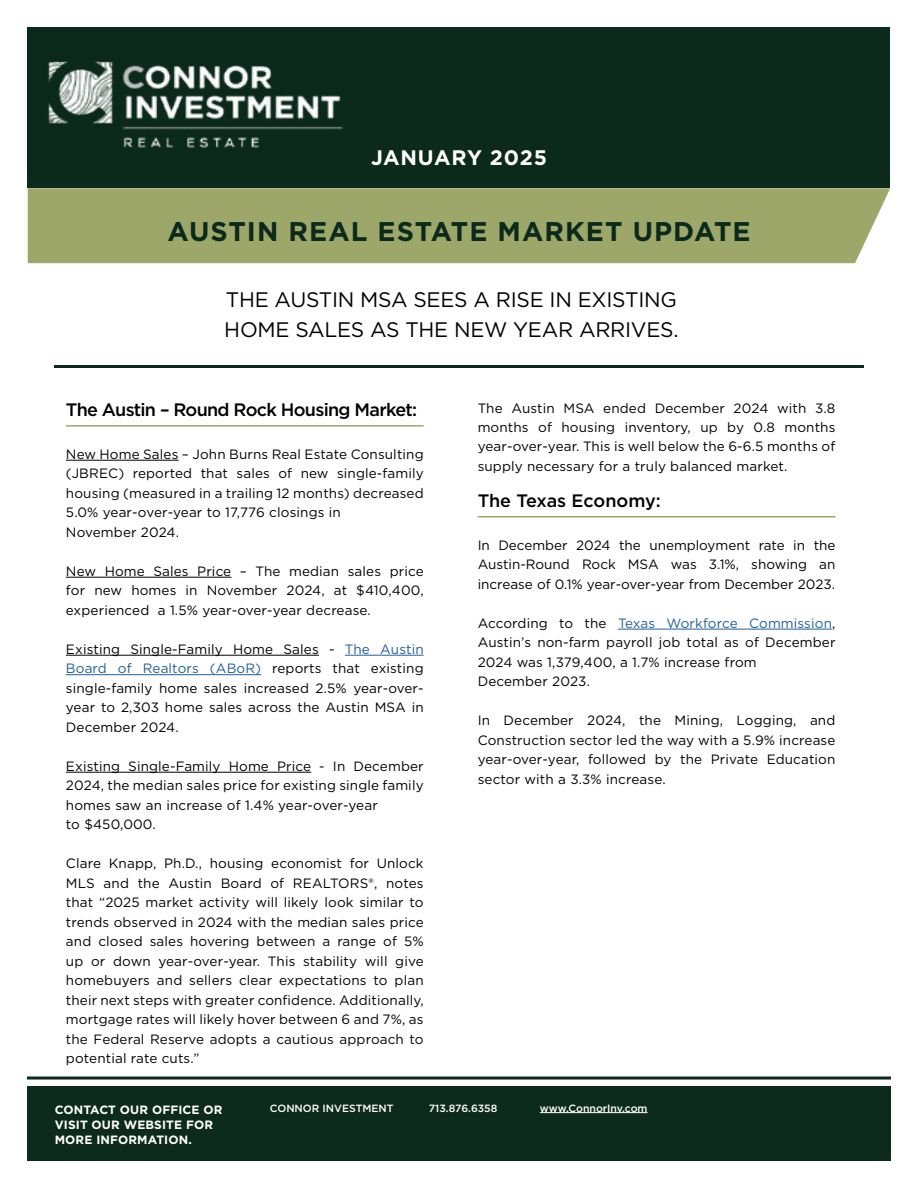
<style>
.page{position:relative;width:918px;height:1188px;background:#fff}
.page>*{position:absolute;margin:0;border:0;box-sizing:border-box;transform-origin:0 0}
.t1{font:700 27px "Gotham";letter-spacing:.04em;color:#0b2a1c}
.t2{font:21px/30px "Gotham";letter-spacing:-.015em;color:#000}
.t3{font:700 21px "Gotham";letter-spacing:.04em;color:#fff}
.t4{font:500 18px "Gotham";letter-spacing:-.04em;color:#000}
.t5{font:500 18px "Gotham";letter-spacing:-.01em;color:#000}
.t6{font:13.5px/19.5px "Gotham";letter-spacing:.01em;color:#000;text-align:justify}
.t7{font:700 12px/15px "Gotham";letter-spacing:.01em;color:#fff}
.t8{font:500 10.5px "Gotham";color:#fff}
.s1{color:#215e9e}
</style>
<div class="page">
<div style="left:28px;top:188px;width:862px;height:75px;background:#9da769"></div>
<div style="left:28px;top:28px;width:862px;height:160px;background:#0b2a1c"></div>
<hr style="left:66px;top:460px;width:113px;height:1px;background:#000">
<hr style="left:66px;top:577px;width:165px;height:1px;background:#000">
<hr style="left:66px;top:655px;width:253px;height:1px;background:#000">
<hr style="left:345px;top:655px;width:79px;height:1px;background:#215e9e">
<hr style="left:66px;top:674px;width:195px;height:1px;background:#215e9e">
<hr style="left:66px;top:772px;width:245px;height:1px;background:#000">
<hr style="left:66px;top:425px;width:358px;height:2px;background:#9da769">
<hr style="left:618px;top:629px;width:214px;height:1px;background:#215e9e">
<hr style="left:478px;top:516px;width:357px;height:2px;background:#9da769">
<hr style="left:54px;top:365px;width:810px;height:3px;background:#0b2a1c">
<hr style="left:27px;top:1077px;width:864px;height:3px;background:#0b2a1c">
<div style="left:27px;top:1086px;width:864px;height:75px;background:#0c2b1c"></div>
<hr style="left:540px;top:1112px;width:108px;height:1px;background:#fff">
<img style="left:48px;top:61px;width:295px;height:87px">
<h2 class="t3" style="left:371px;top:144px;width:177px">JANUARY 2025</h2>
<h1 class="t1" style="left:167px;top:214px;width:585px">AUSTIN REAL ESTATE MARKET UPDATE</h1>
<h2 class="t2" style="left:224px;top:284px;width:456px">THE AUSTIN MSA SEES A RISE IN EXISTING<br>HOME SALES AS THE NEW YEAR ARRIVES.</h2>
<h3 class="t4" style="left:66px;top:398px;width:353px">The Austin – Round Rock Housing Market:</h3>
<p class="t6" style="left:66px;top:444px;width:359px;text-align:left">New Home Sales – John Burns Real Estate Consulting (JBREC) reported that sales of new single-family housing (measured in a trailing 12 months) decreased 5.0% year-over-year to 17,776 closings in<br>November 2024.</p>
<p class="t6" style="left:66px;top:561px;width:359px">New Home Sales Price – The median sales price for new homes in November 2024, at $410,400, experienced a 1.5% year-over-year decrease.</p>
<p class="t6" style="left:66px;top:639px;width:359px">Existing Single-Family Home Sales - <span class="s1">The Austin Board of Realtors (ABoR)</span> reports that existing single-family home sales increased 2.5% year-over&shy;year to 2,303 home sales across the Austin MSA in December 2024.</p>
<p class="t6" style="left:66px;top:756px;width:359px;text-align:left">Existing Single-Family Home Price - In December 2024, the median sales price for existing single family homes saw an increase of 1.4% year-over-year<br>to $450,000.</p>
<p class="t6" style="left:66px;top:853px;width:359px">Clare Knapp, Ph.D., housing economist for Unlock MLS and the Austin Board of REALTORS®, notes that “2025 market activity will likely look similar to trends observed in 2024 with the median sales price and closed sales hovering between a range of 5% up or down year-over-year. This stability will give homebuyers and sellers clear expectations to plan their next steps with greater confidence. Additionally, mortgage rates will likely hover between 6 and 7%, as the Federal Reserve adopts a cautious approach to potential rate cuts.”</p>
<p class="t6" style="left:478px;top:398px;width:359px">The Austin MSA ended December 2024 with 3.8 months of housing inventory, up by 0.8 months year-over-year. This is well below the 6-6.5 months of supply necessary for a truly balanced market.</p>
<h3 class="t5" style="left:478px;top:489px;width:185px">The Texas Economy:</h3>
<p class="t6" style="left:478px;top:535px;width:359px">In December 2024 the unemployment rate in the Austin-Round Rock MSA was 3.1%, showing an increase of 0.1% year-over-year from December 2023.</p>
<p class="t6" style="left:478px;top:613px;width:359px;text-align:left">According to the <span class="s1">Texas Workforce Commission</span>, Austin’s non-farm payroll job total as of December 2024 was 1,379,400, a 1.7% increase from<br>December 2023.</p>
<p class="t6" style="left:478px;top:710px;width:359px">In December 2024, the Mining, Logging, and Construction sector led the way with a 5.9% increase year-over-year, followed by the Private Education sector with a 3.3% increase.</p>
<p class="t7" style="left:55px;top:1102px;width:169px">CONTACT OUR OFFICE OR<br>VISIT OUR WEBSITE FOR<br>MORE INFORMATION.</p>
<p class="t8" style="left:270px;top:1101px;width:125px">CONNOR INVESTMENT</p>
<p class="t8" style="left:429px;top:1101px;width:70px">713.876.6358</p>
<p class="t8" style="left:540px;top:1101px;width:109px">www.ConnorInv.com</p>
</div>
